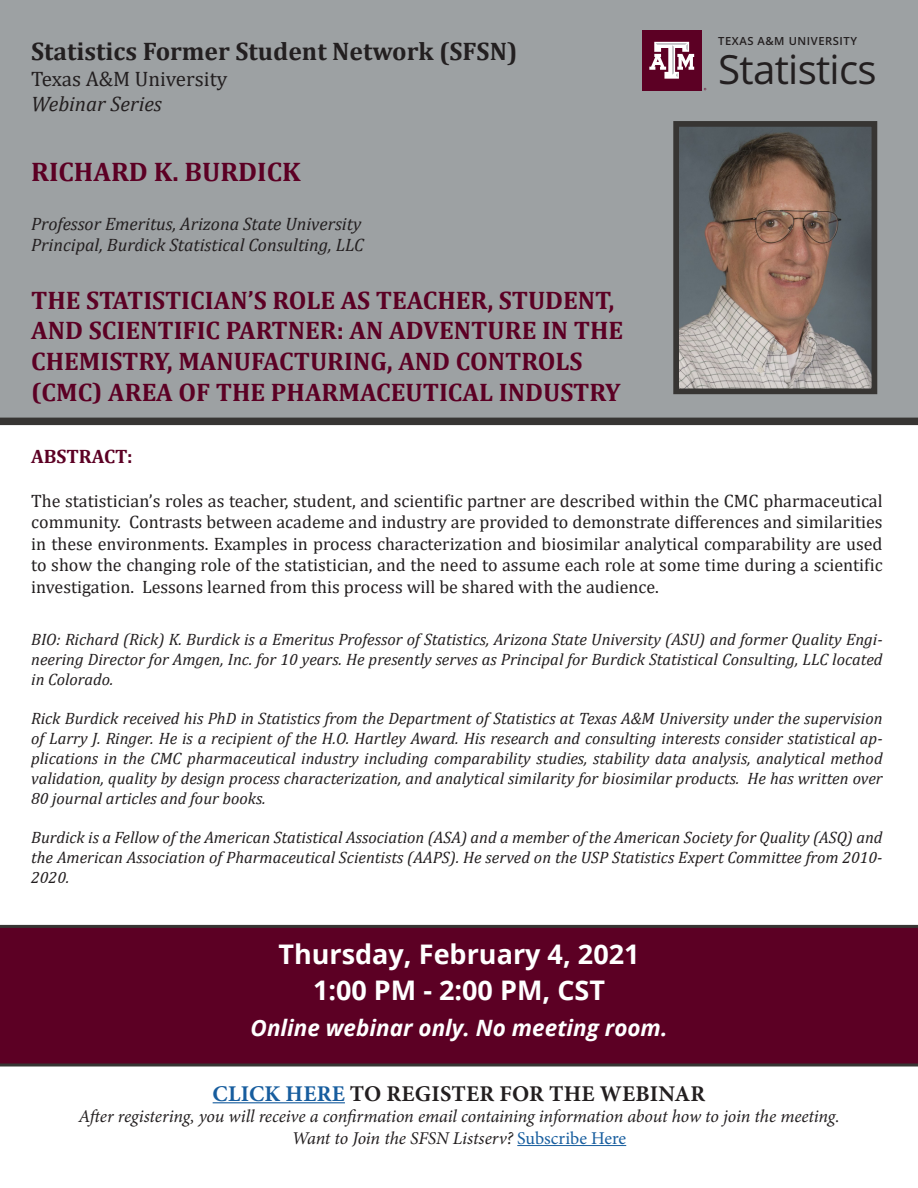
<style>
.page{position:relative;width:918px;height:1188px;background:#fff}
.page>*{position:absolute;margin:0;border:0;box-sizing:border-box;transform-origin:0 0}
.t1{font:40.2px "Open Sans";letter-spacing:-.02em;color:#231f20}
.t2{font:700 27px "Open Sans";color:#fff}
.t3{font:700 27px "Cambria";color:#5c0024}
.t4{font:700 25.5px/30.6px "Cambria";color:#5c0024}
.t5{font:700 25.5px "Cambria";color:#231f20}
.t6{font:italic 700 22.5px "Open Sans";color:#fff}
.t7{font:700 22.5px "Minion Pro";letter-spacing:.01em;color:#231f20}
.t8{font:21px "Cambria";color:#231f20}
.t9{font:italic 21px "Cambria";color:#231f20}
.t10{font:700 19.5px "Cambria";color:#5c0024}
.t11{font:18px/21.6px "Cambria";color:#231f20;text-align:justify}
.t12{font:italic 18px "Minion Pro";letter-spacing:-.01em;color:#231f20}
.t13{font:italic 18px "Cambria";color:#231f20}
.t14{font:italic 16.5px/19.8px "Cambria";color:#231f20;text-align:justify}
.t15{font:600 11.25px "Open Sans";letter-spacing:.05em;color:#231f20}
.s1{color:#175d9e}
.s2{font-style:normal;color:#175d9e}
</style>
<div class="page">
<div style="left:0;top:0;width:918px;height:421px;background:#9da1a3"></div>
<div style="left:642px;top:30px;width:60px;height:60px;background:#5c0024"></div>
<svg style="left:649px;top:42px;width:45px;height:37px"></svg>
<img style="left:680px;top:128px;width:190px;height:259px">
<div style="left:673px;top:121px;width:204px;height:273px;border:6px solid #373533"></div>
<div style="left:0;top:418px;width:918px;height:7px;background:#373533"></div>
<div style="left:0;top:925px;width:918px;height:141px;background:#5c0024"></div>
<hr style="left:213px;top:1102px;width:132px;height:1px;background:#175d9e">
<hr style="left:517px;top:1145px;width:109px;height:1px;background:#175d9e">
<p class="t5" style="left:31px;top:34px;width:488px">Statistics Former Student Network (SFSN)</p>
<p class="t8" style="left:31px;top:66px;width:198px">Texas A&amp;M University</p>
<p class="t9" style="left:31px;top:89px;width:132px">Webinar Series</p>
<p class="t3" style="left:31px;top:153px;width:271px">RICHARD K. BURDICK</p>
<p class="t13" style="left:31px;top:211px;width:332px">Professor Emeritus, Arizona State University</p>
<p class="t13" style="left:31px;top:232px;width:334px">Principal, Burdick Statistical Consulting, LLC</p>
<p class="t4" style="left:31px;top:284px;width:594px">THE STATISTICIAN’S ROLE AS TEACHER, STUDENT, AND SCIENTIFIC PARTNER: AN ADVENTURE IN THE CHEMISTRY, MANUFACTURING, AND CONTROLS (CMC) AREA OF THE PHARMACEUTICAL INDUSTRY</p>
<p class="t15" style="left:718px;top:33px;width:140px">TEXAS A&amp;M UNIVERSITY</p>
<p class="t1" style="left:718px;top:42px;width:160px">Statistics</p>
<p class="t10" style="left:31px;top:443px;width:103px">ABSTRACT:</p>
<p class="t11" style="left:31px;top:490px;width:853px">The statistician’s roles as teacher, student, and scientific partner are described within the CMC pharmaceutical community. Contrasts between academe and industry are provided to demonstrate differences and similarities in these environments. Examples in process characterization and biosimilar analytical comparability are used to show the changing role of the statistician, and the need to assume each role at some time during a scientific investigation. Lessons learned from this process will be shared with the audience.</p>
<p class="t14" style="left:31px;top:629px;width:853px">BIO: Richard (Rick) K. Burdick is a Emeritus Professor of Statistics, Arizona State University (ASU) and former Quality Engi&shy;neering Director for Amgen, Inc. for 10 years. He presently serves as Principal for Burdick Statistical Consulting, LLC located in Colorado.</p>
<p class="t14" style="left:31px;top:708px;width:853px">Rick Burdick received his PhD in Statistics from the Department of Statistics at Texas A&amp;M University under the supervision of Larry J. Ringer. He is a recipient of the H.O. Hartley Award. His research and consulting interests consider statistical ap&shy;plications in the CMC pharmaceutical industry including comparability studies, stability data analysis, analytical method validation, quality by design process characterization, and analytical similarity for biosimilar products. He has written over 80 journal articles and four books.</p>
<p class="t14" style="left:31px;top:827px;width:853px">Burdick is a Fellow of the American Statistical Association (ASA) and a member of the American Society for Quality (ASQ) and the American Association of Pharmaceutical Scientists (AAPS). He served on the USP Statistics Expert Committee from 2010- 2020.</p>
<p class="t2" style="left:278px;top:936px;width:363px">Thursday, February 4, 2021</p>
<p class="t2" style="left:313px;top:972px;width:294px">1:00 PM - 2:00 PM, CST</p>
<p class="t6" style="left:251px;top:1012px;width:418px">Online webinar only. No meeting room.</p>
<p class="t7" style="left:213px;top:1078px;width:494px"><span class="s1">CLICK HERE</span> TO REGISTER FOR THE WEBINAR</p>
<p class="t12" style="left:78px;top:1104px;width:763px">After registering, you will receive a confirmation email containing information about how to join the meeting.</p>
<p class="t12" style="left:292px;top:1126px;width:336px">Want to Join the SFSN Listserv? <span class="s2">Subscribe Here</span></p>
</div>
